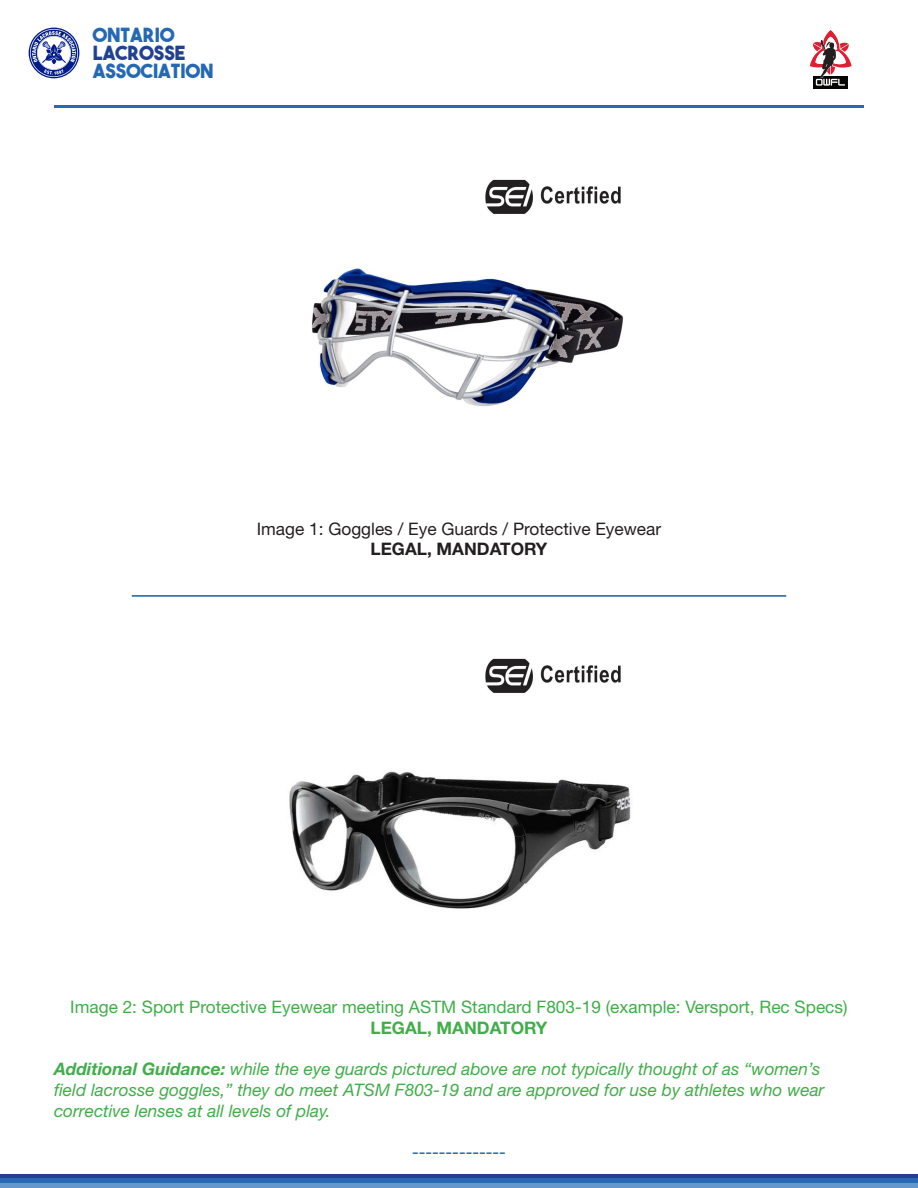
<style>
.page{position:relative;width:918px;height:1188px;background:#fff}
.page>*{position:absolute;margin:0;border:0;box-sizing:border-box;transform-origin:0 0}
.t1{font:19.5px "The Bold Font";color:#2569b4}
.t2{font:19.5px "The Bold Font";color:#234192}
.t3{font:italic 17.25px/20.7px "Helvetica Neue LT Std";color:#40ae49}
.t4{font:17.25px/20.7px "Helvetica Neue LT Std";color:#40ae49;text-align:center}
.t5{font:17.25px/20.7px "Helvetica Neue LT Std";color:#231f20;text-align:center}
.t6{font:17.25px "Helvetica Neue LT Std";color:#175d9e}
.s1{font-weight:700}
</style>
<div class="page">
<hr style="left:54px;top:105px;width:810px;height:2px;background:#2968b3">
<svg style="left:30px;top:29px;width:48px;height:48px"></svg>
<hr style="left:0;top:1174px;width:918px;height:4px;background:#243f91">
<div style="left:0;top:1178px;width:918px;height:5px;background:#2968b3"></div>
<div style="left:0;top:1183px;width:918px;height:5px;background:#6497cb"></div>
<img style="left:312px;top:179px;width:311px;height:228px">
<hr style="left:132px;top:595px;width:654px;height:2px;background:#175d9e">
<img style="left:485px;top:658px;width:136px;height:35px">
<div style="left:813px;top:76px;width:35px;height:12px;background:#050504"></div>
<svg style="left:810px;top:30px;width:42px;height:56px"></svg>
<img style="left:289px;top:771px;width:342px;height:138px">
<p class="t1" style="left:93px;top:23px;width:83px">ONTARIO</p>
<p class="t2" style="left:93px;top:41px;width:94px">LACROSSE</p>
<p class="t1" style="left:93px;top:59px;width:122px">ASSOCIATION</p>
<p class="t5" style="left:257px;top:518px;width:406px">Image 1: Goggles / Eye Guards / Protective Eyewear<br><span class="s1">LEGAL, MANDATORY</span></p>
<p class="t4" style="left:70px;top:997px;width:779px">Image 2: Sport Protective Eyewear meeting ASTM Standard F803-19 (example: Versport, Rec Specs)<br><span class="s1">LEGAL, MANDATORY</span></p>
<p class="t3" style="left:54px;top:1059px;width:772px"><span class="s1">Additional Guidance:</span> while the eye guards pictured above are not typically thought of as “women’s field lacrosse goggles,” they do meet ATSM F803-19 and are approved for use by athletes who wear corrective lenses at all levels of play.</p>
<p class="t6" style="left:412px;top:1142px;width:95px">--------------</p>
</div>
